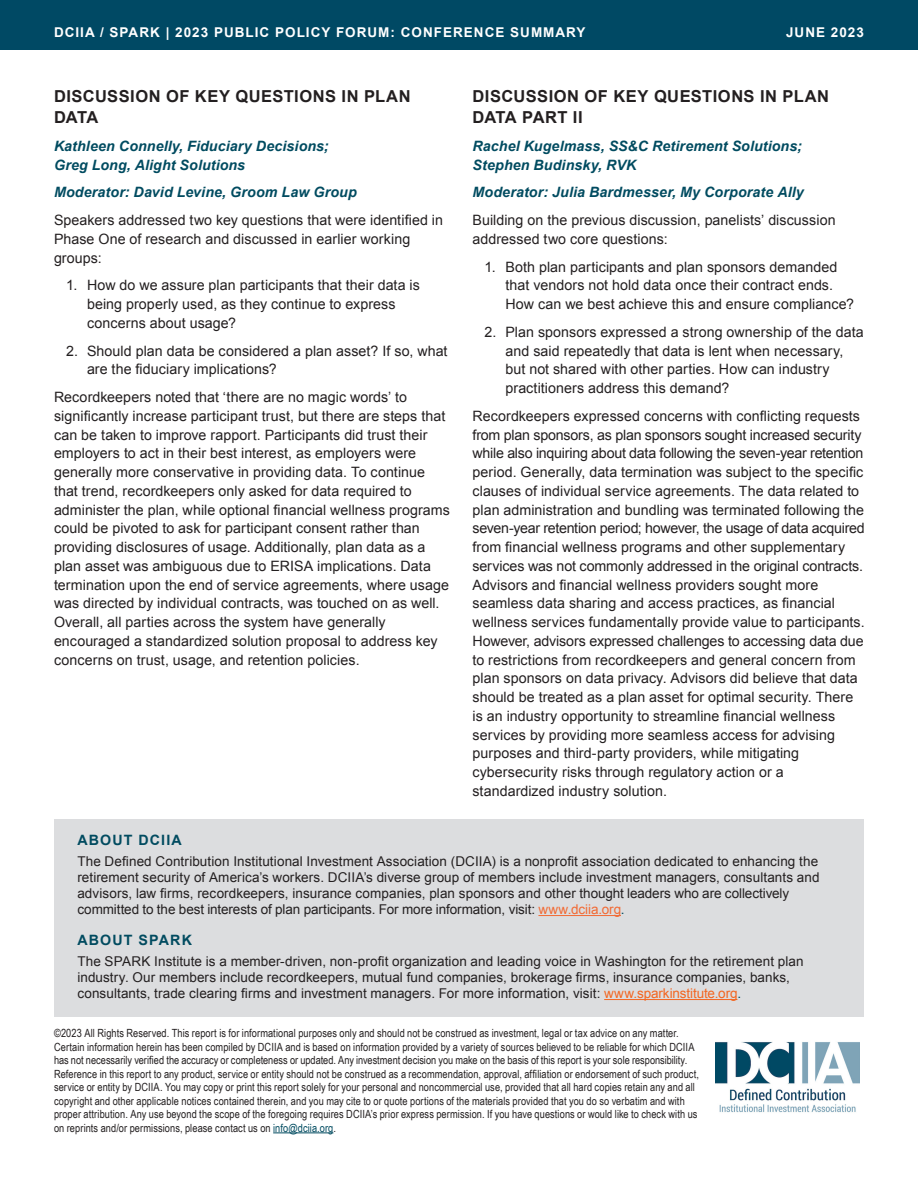
<style>
.page{position:relative;width:918px;height:1188px;background:#fff}
.page>*{position:absolute;margin:0;border:0;box-sizing:border-box;transform-origin:0 0}
.Subhead_1{font:700 16.5px/21px "Arial";letter-spacing:.03em;color:#231f20}
.Subhead_1-2{font:14.25px/18.8px "Arial";letter-spacing:.005em;color:#231f20}
.Subhead_1-3{font:italic 700 14.25px/18.8px "Arial";letter-spacing:.01em;color:#014b60}
.Subhead_2{font:700 14.25px "Arial";letter-spacing:.08em;color:#014b60}
.Subhead_2-2{font:13.5px/16.2px "Arial";letter-spacing:.005em;color:#231f20}
.Running_header{font:700 13.5px "Arial";letter-spacing:.075em;color:#fff}
.Subhead_2-3{font:11.25px/13.5px "Arial Narrow";letter-spacing:.01em;color:#231f20}
.s1{color:#f26a34}
.s2{color:#014b60}
.s3{color:#f36621}
</style>
<div class="page">
<div style="left:54px;top:919px;width:810px;height:97px;background:#dcdddf"></div>
<hr style="left:604px;top:999px;width:133px;height:1px;background:#f36621">
<hr style="left:273px;top:1132px;width:60px;height:1px;background:#014b60">
<img style="left:715px;top:1042px;width:144px;height:71px">
<div style="left:0;top:0;width:918px;height:50px;background:#004964"></div>
<div style="left:54px;top:819px;width:810px;height:112px;background:#dcdddf"></div>
<hr style="left:538px;top:915px;width:83px;height:1px;background:#f26a34">
<p class="Running_header" style="left:54px;top:23px;width:533px">DCIIA / SPARK | 2023 PUBLIC POLICY FORUM: CONFERENCE SUMMARY</p>
<p class="Running_header" style="left:786px;top:23px;width:79px">JUNE 2023</p>
<p class="Subhead_1" style="left:54px;top:86px;width:358px">DISCUSSION OF KEY QUESTIONS IN PLAN<br>DATA</p>
<p class="Subhead_1-3" style="left:54px;top:137px;width:276px">Kathleen Connelly, Fiduciary Decisions;<br>Greg Long, Alight Solutions</p>
<p class="Subhead_1-3" style="left:54px;top:183px;width:304px">Moderator: David Levine, Groom Law Group</p>
<p class="Subhead_1-2" style="left:54px;top:211px;width:391px">Speakers addressed two key questions that were identified in<br>Phase One of research and discussed in earlier working groups:</p>
<p class="Subhead_1-2" style="left:87px;top:276px;width:334px;text-indent:-21px">1. How do we assure plan participants that their data is being properly used, as they continue to express concerns about usage?</p>
<p class="Subhead_1-2" style="left:87px;top:341px;width:362px;text-indent:-21px">2. Should plan data be considered a plan asset? If so, what are the fiduciary implications?</p>
<p class="Subhead_1-2" style="left:54px;top:388px;width:397px">Recordkeepers noted that ‘there are no magic words’ to significantly increase participant trust, but there are steps that can be taken to improve rapport. Participants did trust their employers to act in their best interest, as employers were generally more conservative in providing data. To continue that trend, recordkeepers only asked for data required to administer the plan, while optional financial wellness programs could be pivoted to ask for participant consent rather than providing disclosures of usage. Additionally, plan data as a plan asset was ambiguous due to ERISA implications. Data termination upon the end of service agreements, where usage was directed by individual contracts, was touched on as well.<br>Overall, all parties across the system have generally encouraged a standardized solution proposal to address key concerns on trust, usage, and retention policies.</p>
<p class="Subhead_1" style="left:472px;top:86px;width:358px">DISCUSSION OF KEY QUESTIONS IN PLAN<br>DATA PART II</p>
<p class="Subhead_1-3" style="left:472px;top:137px;width:331px">Rachel Kugelmass, SS&amp;C Retirement Solutions;<br>Stephen Budinsky, RVK</p>
<p class="Subhead_1-3" style="left:472px;top:183px;width:333px">Moderator: Julia Bardmesser, My Corporate Ally</p>
<p class="Subhead_1-2" style="left:472px;top:211px;width:365px">Building on the previous discussion, panelists’ discussion addressed two core questions:</p>
<p class="Subhead_1-2" style="left:506px;top:257px;width:350px;text-indent:-21px">1. Both plan participants and plan sponsors demanded that vendors not hold data once their contract ends.<br>How can we best achieve this and ensure compliance?</p>
<p class="Subhead_1-2" style="left:506px;top:323px;width:360px;text-indent:-21px">2. Plan sponsors expressed a strong ownership of the data and said repeatedly that data is lent when necessary, but not shared with other parties. How can industry practitioners address this demand?</p>
<p class="Subhead_1-2" style="left:472px;top:407px;width:394px">Recordkeepers expressed concerns with conflicting requests from plan sponsors, as plan sponsors sought increased security while also inquiring about data following the seven-year retention period. Generally, data termination was subject to the specific clauses of individual service agreements. The data related to plan administration and bundling was terminated following the seven-year retention period; however, the usage of data acquired from financial wellness programs and other supplementary services was not commonly addressed in the original contracts.<br>Advisors and financial wellness providers sought more seamless data sharing and access practices, as financial wellness services fundamentally provide value to participants.<br>However, advisors expressed challenges to accessing data due to restrictions from recordkeepers and general concern from plan sponsors on data privacy. Advisors did believe that data should be treated as a plan asset for optimal security. There is an industry opportunity to streamline financial wellness services by providing more seamless access for advising purposes and third-party providers, while mitigating cybersecurity risks through regulatory action or a standardized industry solution.</p>
<p class="Subhead_2" style="left:77px;top:830px;width:106px">ABOUT DCIIA</p>
<p class="Subhead_2-2" style="left:77px;top:853px;width:744px">The Defined Contribution Institutional Investment Association (DCIIA) is a nonprofit association dedicated to enhancing the retirement security of America’s workers. DCIIA’s diverse group of members include investment managers, consultants and advisors, law firms, recordkeepers, insurance companies, plan sponsors and other thought leaders who are collectively committed to the best interests of plan participants. For more information, visit: <span class="s1">www.dciia.org</span><span class="s2">.</span></p>
<p class="Subhead_2" style="left:77px;top:931px;width:116px">ABOUT SPARK</p>
<p class="Subhead_2-2" style="left:77px;top:953px;width:728px">The SPARK Institute is a member-driven, non-profit organization and leading voice in Washington for the retirement plan industry. Our members include recordkeepers, mutual fund companies, brokerage firms, insurance companies, banks, consultants, trade clearing firms and investment managers. For more information, visit: <span class="s3">www.sparkinstitute.org</span><span class="s2">.</span></p>
<p class="Subhead_2-3" style="left:54px;top:1026px;width:646px">©2023 All Rights Reserved. This report is for informational purposes only and should not be construed as investment, legal or tax advice on any matter.<br>Certain information herein has been compiled by DCIIA and is based on information provided by a variety of sources believed to be reliable for which DCIIA has not necessarily verified the accuracy or completeness or updated. Any investment decision you make on the basis of this report is your sole responsibility.<br>Reference in this report to any product, service or entity should not be construed as a recommendation, approval, affiliation or endorsement of such product, service or entity by DCIIA. You may copy or print this report solely for your personal and noncommercial use, provided that all hard copies retain any and all copyright and other applicable notices contained therein, and you may cite to or quote portions of the materials provided that you do so verbatim and with proper attribution. Any use beyond the scope of the foregoing requires DCIIA’s prior express permission. If you have questions or would like to check with us on reprints and/or permissions, please contact us on <span class="s2">info@dciia.org</span>.</p>
</div>
